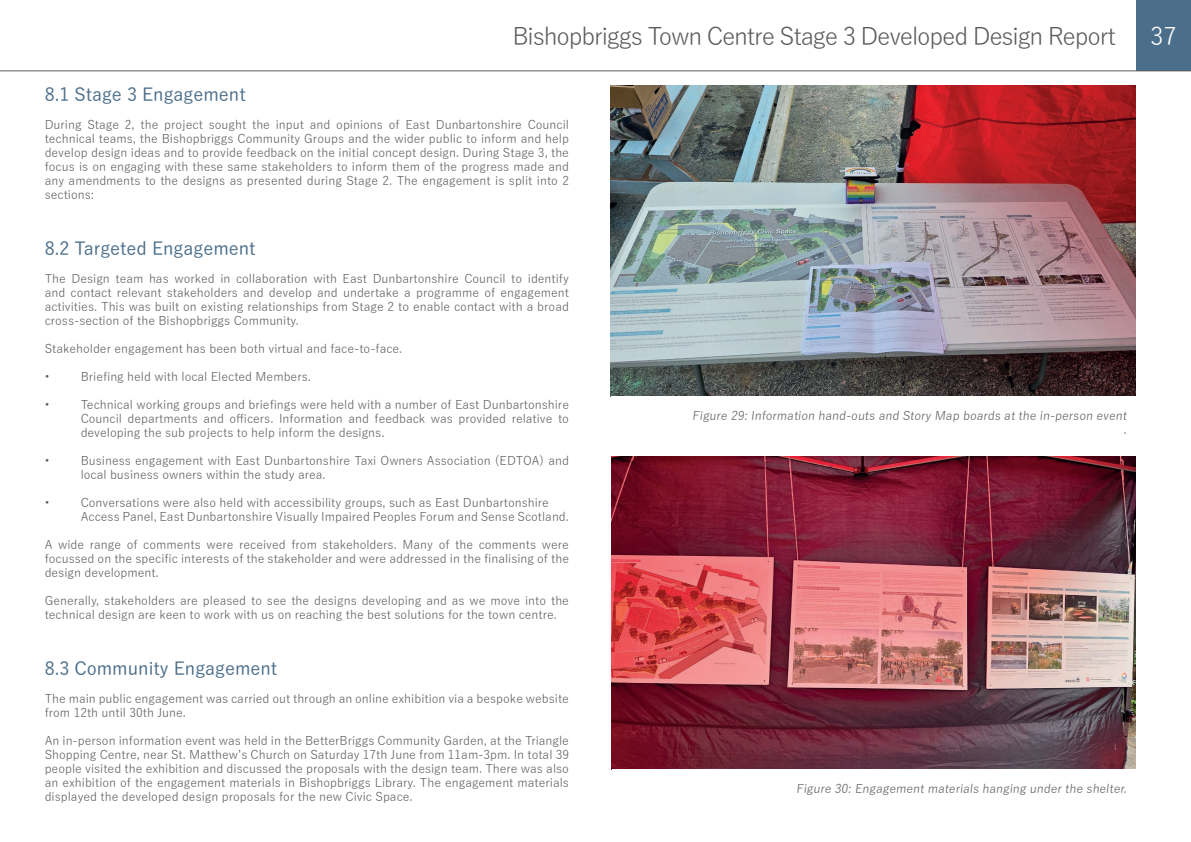
<style>
.page{position:relative;width:1191px;height:842px;background:#fff}
.page>*{position:absolute;margin:0;border:0;box-sizing:border-box;transform-origin:0 0}
.t1{font:24px "Yu Gothic";letter-spacing:-.05em;color:#5c5c5f}
.t2{font:24px "Yu Gothic";color:#fff}
.t3{font:500 18px "Yu Gothic";color:#4b6e8b}
.t4{font:12px/14px "Yu Gothic";color:#5c5c5f;text-align:justify}
</style>
<div class="page">
<div style="left:1136px;top:0;width:55px;height:71px;background:#4b6e8b"></div>
<hr style="left:0;top:71px;width:1191px;height:1px;background:#5c5c5f">
<hr style="left:0;top:672px;width:1px;height:170px;background:#447085">
<img style="left:611px;top:85px;width:524px;height:311px">
<img style="left:612px;top:456px;width:523px;height:313px">
<h1 class="t1" style="left:512px;top:14px;width:605px">Bishopbriggs Town Centre Stage 3 Developed Design Report</h1>
<h1 class="t2" style="left:1150px;top:14px;width:28px">37</h1>
<p class="t3" style="left:45px;top:78px;width:202px">8.1 Stage 3 Engagement</p>
<p class="t4" style="left:45px;top:116px;width:526px">During Stage 2, the project sought the input and opinions of East Dunbartonshire Council technical teams, the Bishopbriggs Community Groups and the wider public to inform and help develop design ideas and to provide feedback on the initial concept design. During Stage 3, the focus is on engaging with these same stakeholders to inform them of the progress made and any amendments to the designs as presented during Stage 2. The engagement is split into 2 sections:</p>
<p class="t3" style="left:45px;top:232px;width:212px">8.2 Targeted Engagement</p>
<p class="t4" style="left:45px;top:270px;width:526px">The Design team has worked in collaboration with East Dunbartonshire Council to identify and contact relevant stakeholders and develop and undertake a programme of engagement activities. This was built on existing relationships from Stage 2 to enable contact with a broad cross-section of the Bishopbriggs Community.</p>
<p class="t4" style="left:45px;top:340px;width:359px">Stakeholder engagement has been both virtual and face-to-face.</p>
<p class="t4" style="left:45px;top:368px;width:6px">•</p>
<p class="t4" style="left:81px;top:368px;width:232px">Briefing held with local Elected Members.</p>
<p class="t4" style="left:45px;top:396px;width:6px">•</p>
<p class="t4" style="left:81px;top:396px;width:490px">Technical working groups and briefings were held with a number of East Dunbartonshire Council departments and officers. Information and feedback was provided relative to developing the sub projects to help inform the designs.</p>
<p class="t4" style="left:45px;top:452px;width:6px">•</p>
<p class="t4" style="left:81px;top:452px;width:490px">Business engagement with East Dunbartonshire Taxi Owners Association (EDTOA) and local business owners within the study area.</p>
<p class="t4" style="left:45px;top:494px;width:6px">•</p>
<p class="t4" style="left:81px;top:494px;width:470px">Conversations were also held with accessibility groups, such as East Dunbartonshire</p>
<p class="t4" style="left:81px;top:508px;width:490px">Access Panel, East Dunbartonshire Visually Impaired Peoples Forum and Sense Scotland.</p>
<p class="t4" style="left:45px;top:536px;width:526px">A wide range of comments were received from stakeholders. Many of the comments were focussed on the specific interests of the stakeholder and were addressed in the finalising of the design development.</p>
<p class="t4" style="left:45px;top:592px;width:526px">Generally, stakeholders are pleased to see the designs developing and as we move into the technical design are keen to work with us on reaching the best solutions for the town centre.</p>
<p class="t3" style="left:45px;top:652px;width:234px">8.3 Community Engagement</p>
<p class="t4" style="left:45px;top:690px;width:526px">The main public engagement was carried out through an online exhibition via a bespoke website from 12th until 30th June.</p>
<p class="t4" style="left:45px;top:732px;width:526px">An in-person information event was held in the BetterBriggs Community Garden, at the Triangle Shopping Centre, near St. Matthew’s Church on Saturday 17th June from 11am-3pm. In total 39 people visited the exhibition and discussed the proposals with the design team. There was also an exhibition of the engagement materials in Bishopbriggs Library. The engagement materials displayed the developed design proposals for the new Civic Space.</p>
<p class="t4" style="left:692px;top:407px;width:438px;text-align:right">Figure 29: Information hand-outs and Story Map boards at the in-person event .</p>
<p class="t4" style="left:796px;top:780px;width:334px">Figure 30: Engagement materials hanging under the shelter.</p>
</div>
